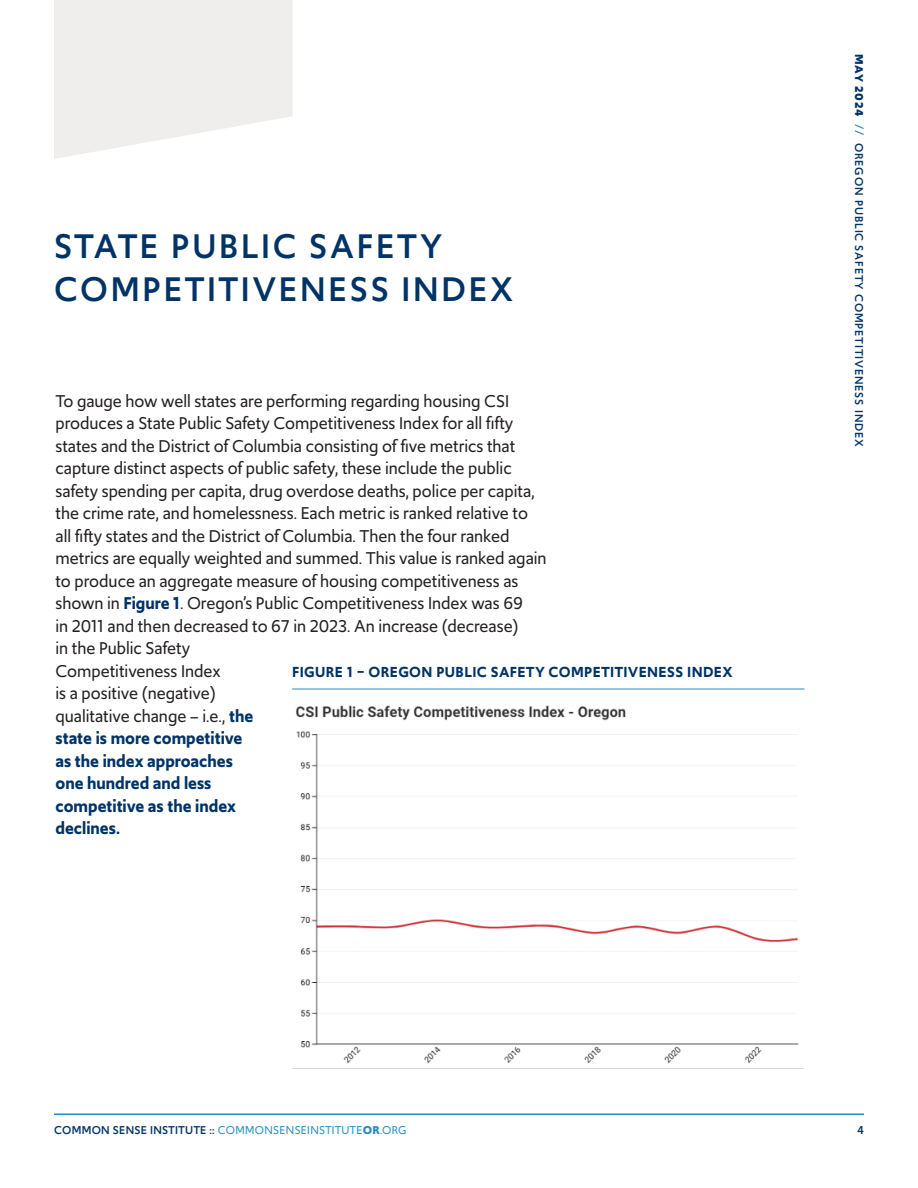
<style>
.page{position:relative;width:918px;height:1188px;background:#fff}
.page>*{position:absolute;margin:0;border:0;box-sizing:border-box;transform-origin:0 0}
.t1{font:500 36px/43.2px "Upgrade";letter-spacing:.075em;color:#036}
.t2{font:18px/22.5px "Upgrade";color:#231f20}
.Figure_Label{font:600 15.3px "Upgrade";letter-spacing:.025em;color:#036}
.t3{font:500 12px "Upgrade";letter-spacing:.075em;color:#036}
.t4{font:12px "Upgrade";letter-spacing:.025em;color:#298dc2}
.s1{font-weight:600;color:#036}
.s2{font-weight:500;color:#036}
.s3{font-weight:700}
.s4{color:#298dc2}
</style>
<div class="page">
<hr style="left:54px;top:1113px;width:810px;height:2px;background:#298dc2">
<svg style="left:54px;top:0;width:239px;height:159px;background:#f1f0ef"></svg>
<img style="left:296px;top:705px;width:503px;height:359px">
<hr style="left:292px;top:689px;width:513px;height:1px;background:#298dc2">
<p class="t1" style="left:54px;top:225px;width:461px">STATE PUBLIC SAFETY<br>COMPETITIVENESS INDEX</p>
<p class="t2" style="left:56px;top:389px;width:493px">To gauge how well states are performing regarding housing CSI produces a State Public Safety Competitiveness Index for all fifty states and the District of Columbia consisting of five metrics that capture distinct aspects of public safety, these include the public safety spending per capita, drug overdose deaths, police per capita, the crime rate, and homelessness. Each metric is ranked relative to all fifty states and the District of Columbia. Then the four ranked metrics are equally weighted and summed. This value is ranked again to produce an aggregate measure of housing competitiveness as shown in <span class="s1">Figure 1</span>. Oregon’s Public Competitiveness Index was 69<br>in 2011 and then decreased to 67 in 2023. An increase (decrease)<br>in the Public Safety<br>Competitiveness Index<br>is a positive (negative)<br>qualitative change – i.e., <span class="s1">the<br>state is more competitive<br>as the index approaches<br>one hundred and less<br>competitive as the index<br>declines.</span></p>
<p class="Figure_Label" style="left:292px;top:662px;width:442px">FIGURE 1 – OREGON PUBLIC SAFETY COMPETITIVENESS INDEX</p>
<p class="t4" style="left:54px;top:1122px;width:354px"><span class="s2">COMMON SENSE INSTITUTE ::</span> COMMONSENSEINSTITUTE<span class="s3">OR</span>.ORG</p>
<p class="t3" style="left:867px;top:54px;width:394px;rotate:90deg"><span class="s3">MAY 2024</span> <span class="s4">//</span> OREGON PUBLIC SAFETY COMPETITIVENESS INDEX</p>
<p class="t3" style="left:857px;top:1122px;width:8px">4</p>
</div>
